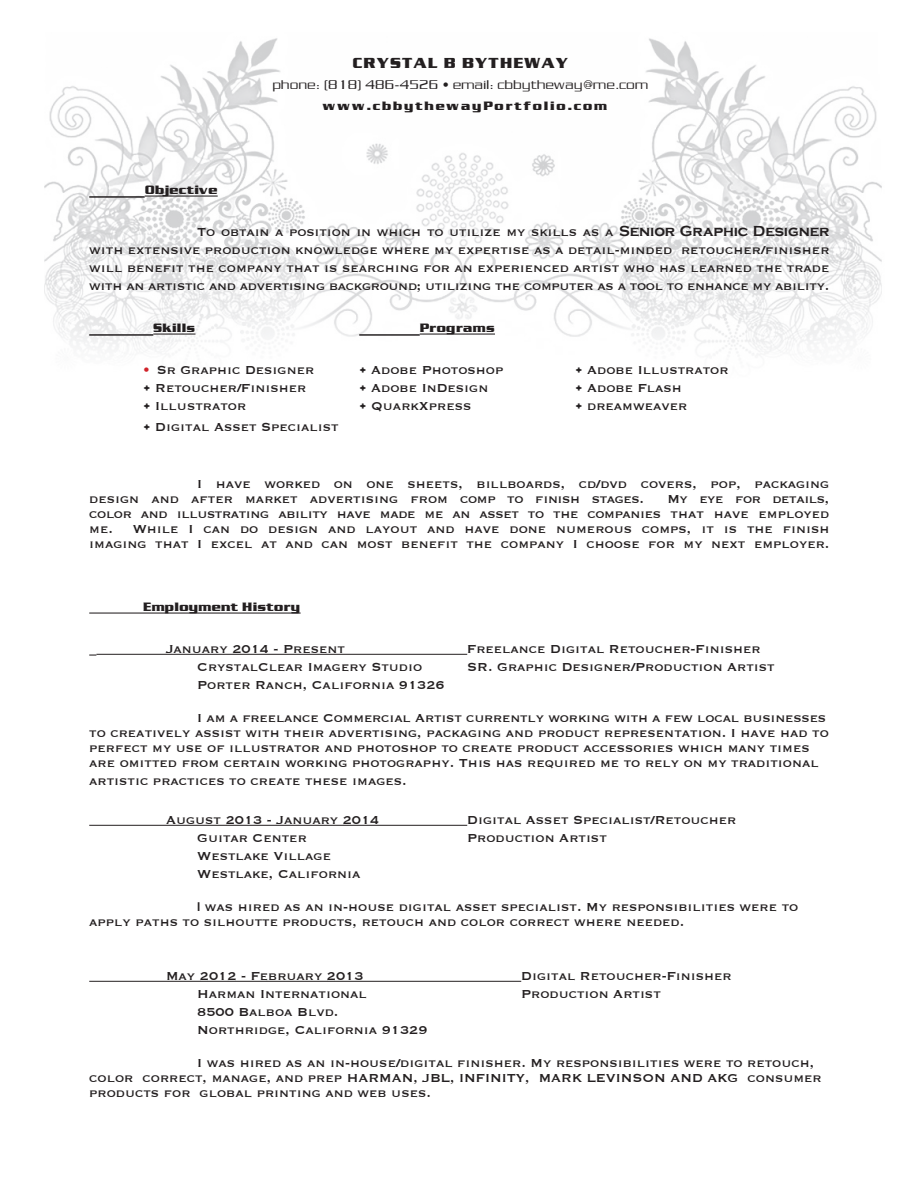
<style>
.page{position:relative;width:918px;height:1188px;background:#fff}
.page>*{position:absolute;margin:0;border:0;box-sizing:border-box;transform-origin:0 0}
.t1{font:700 18px "Chainlink";letter-spacing:.05em;color:#231f20}
.t2{font:15px/15px "Copperplate";color:#231f20}
.t3{font:15px "Chainlink";letter-spacing:.02em;color:#231f20}
.t4{font:700 15px "Chainlink";color:#231f20}
.t5{font:700 15px "Chainlink";letter-spacing:.1em;color:#231f20}
.s1{font-family:"Copperplate Gothic";font-weight:700}
.s2{font-family:"Chainlink";color:#d1232a}
.s3{font-family:"Chainlink"}
</style>
<div class="page">
<img style="left:44px;top:38px;width:838px;height:317px">
<hr style="left:89px;top:196px;width:56px;height:2px;background:#231f20">
<hr style="left:145px;top:196px;width:73px;height:1px;background:#231f20">
<hr style="left:89px;top:334px;width:64px;height:2px;background:#231f20">
<hr style="left:153px;top:334px;width:42px;height:1px;background:#231f20">
<hr style="left:359px;top:334px;width:61px;height:2px;background:#231f20">
<hr style="left:420px;top:334px;width:75px;height:1px;background:#231f20">
<hr style="left:89px;top:613px;width:212px;height:1px;background:#231f20">
<hr style="left:96px;top:654px;width:371px;height:1px;background:#231f20">
<hr style="left:89px;top:825px;width:378px;height:1px;background:#231f20">
<hr style="left:89px;top:981px;width:432px;height:1px;background:#231f20">
<p class="t1" style="left:353px;top:54px;width:217px">CRYSTAL B BYTHEWAY</p>
<p class="t3" style="left:273px;top:77px;width:377px">phone: (818) 486-4526 • email: cbbytheway@me.com</p>
<p class="t5" style="left:323px;top:98px;width:286px">www.cbbythewayPortfolio.com</p>
<p class="t4" style="left:145px;top:182px;width:75px">Objective</p>
<p class="t2" style="left:89px;top:222px;width:742px;line-height:18px;text-align:justify;text-indent:108px">To obtain a position in which to utilize my skills as a <span class="s1">Senior Graphic Designer </span>with extensive production knowledge where my expertise as a detail-minded retoucher/finisher will benefit the company that is searching for an experienced artist who has learned the trade with an artistic and advertising background; utilizing the computer as a tool to enhance my ability.</p>
<p class="t4" style="left:153px;top:320px;width:44px">Skills</p>
<p class="t4" style="left:420px;top:320px;width:77px">Programs</p>
<p class="t2" style="left:143px;top:361px;width:172px"><span class="s2">•</span> Sr Graphic Designer</p>
<p class="t2" style="left:359px;top:361px;width:146px">• Adobe Photoshop</p>
<p class="t2" style="left:575px;top:361px;width:155px">• Adobe Illustrator</p>
<p class="t2" style="left:143px;top:379px;width:164px">• Retoucher/Finisher</p>
<p class="t2" style="left:359px;top:379px;width:131px">• Adobe InDesign</p>
<p class="t2" style="left:575px;top:379px;width:108px">• Adobe Flash</p>
<p class="t2" style="left:143px;top:397px;width:104px">• Illustrator</p>
<p class="t2" style="left:359px;top:397px;width:114px">• QuarkXpress</p>
<p class="t2" style="left:575px;top:397px;width:114px">• dreamweaver</p>
<p class="t2" style="left:143px;top:418px;width:197px">• Digital Asset Specialist</p>
<p class="t2" style="left:89px;top:475px;width:742px;text-indent:108px">I have worked on one sheets, billboards, cd/dvd covers, pop, packaging design and after market advertising from comp to finish stages.</p>
<p class="t2" style="left:89px;top:490px;width:742px;text-align:justify;text-indent:578px">My eye for details, color and illustrating ability have made me an asset to the companies that have employed me. While I can do design and layout and have done numerous comps, it is the finish imaging that I excel at and can most benefit the company I choose for my next employer.</p>
<p class="t4" style="left:143px;top:599px;width:159px">Employment History</p>
<p class="t2" style="left:166px;top:640px;width:180px">January 2014 - Present</p>
<p class="t2" style="left:467px;top:640px;width:295px">Freelance Digital Retoucher-Finisher</p>
<p class="t2" style="left:197px;top:658px;width:227px">CrystalClear Imagery Studio</p>
<p class="t2" style="left:467px;top:658px;width:309px">SR. Graphic Designer/Production Artist</p>
<p class="t2" style="left:197px;top:676px;width:249px">Porter Ranch, California 91326</p>
<p class="t2" style="left:89px;top:709px;width:741px;text-indent:108px">I am a freelance Commercial Artist currently working with a few local businesses to creatively assist with their advertising, packaging and product representation. I have had to perfect my use of illustrator and photoshop to create product accessories which many times are omitted from certain working photography. This has required me to rely on my traditional</p>
<p class="t2" style="left:89px;top:772px;width:319px">artistic practices to create these images.</p>
<p class="t2" style="left:166px;top:811px;width:215px">August 2013 - January 2014</p>
<p class="t2" style="left:467px;top:811px;width:271px">Digital Asset Specialist/Retoucher</p>
<p class="t2" style="left:197px;top:829px;width:111px">Guitar Center</p>
<p class="t2" style="left:467px;top:829px;width:141px">Production Artist</p>
<p class="t2" style="left:197px;top:846px;width:165px;line-height:18px">Westlake Village<br>Westlake, California</p>
<p class="t2" style="left:89px;top:898px;width:711px;text-indent:108px"><span class="s3">I</span> was hired as an in-house digital asset specialist. My responsibilities were to apply paths to silhoutte products, retouch and color correct where needed.</p>
<p class="t2" style="left:166px;top:967px;width:199px">May 2012 - February 2013</p>
<p class="t2" style="left:521px;top:967px;width:212px">Digital Retoucher-Finisher</p>
<p class="t2" style="left:197px;top:985px;width:171px">Harman International</p>
<p class="t2" style="left:521px;top:985px;width:141px">Production Artist</p>
<p class="t2" style="left:197px;top:1002px;width:232px;line-height:18px">8500 Balboa Blvd.<br>Northridge, California 91329</p>
<p class="t2" style="left:89px;top:1054px;width:734px;text-indent:108px">I was hired as an in-house/digital finisher. My responsibilities were to retouch, color correct, manage, and prep HARMAN, JBL, INFINITY, MARK LEVINSON AND AKG consumer products for global printing and web uses.</p>
</div>
